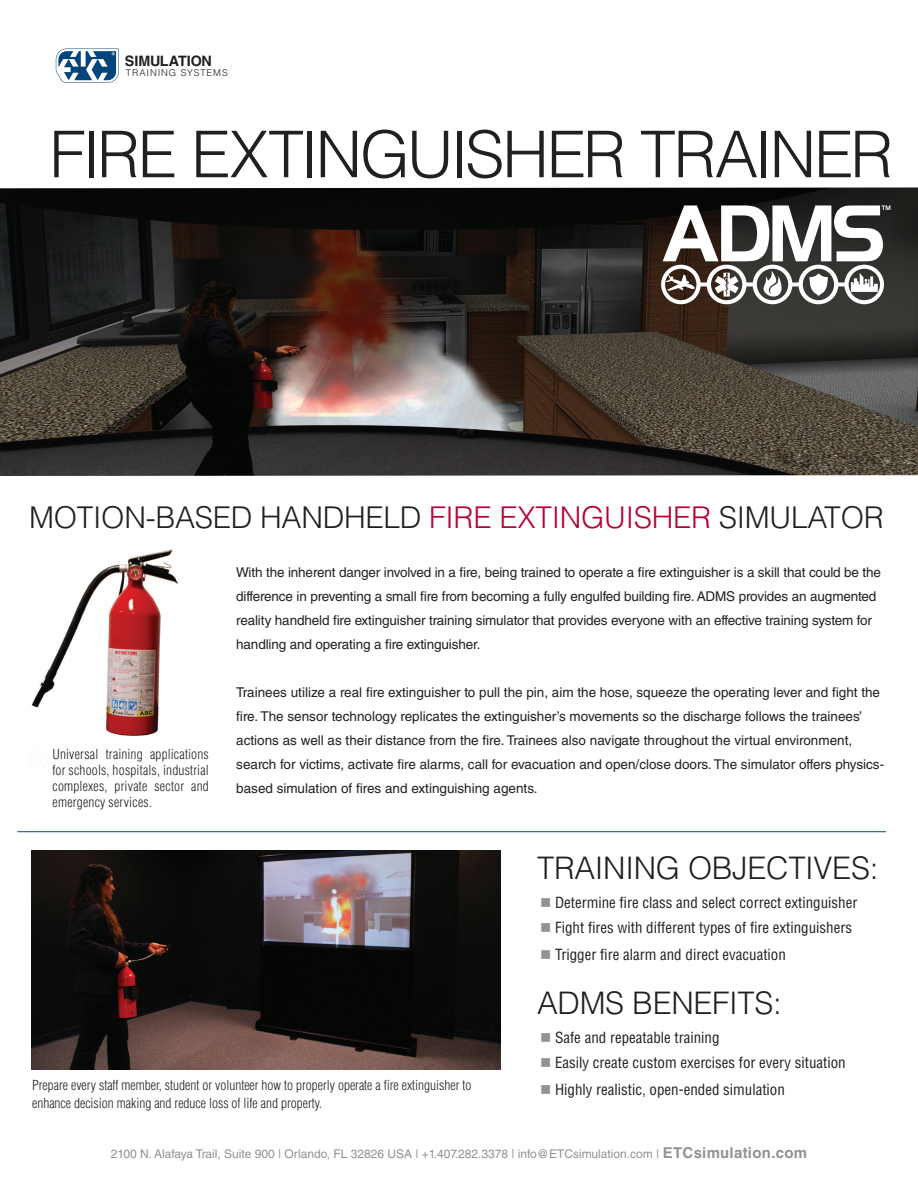
<style>
.page{position:relative;width:918px;height:1188px;background:#fff}
.page>*{position:absolute;margin:0;border:0;box-sizing:border-box;transform-origin:0 0}
.t1{font:300 64.5px "Helvetica LT Std";letter-spacing:-.05em;color:#231f20}
.t2{font:300 31.05px "Helvetica LT Std";letter-spacing:-.01em;color:#231f20}
.t3{font:300 30px "Helvetica LT Std";letter-spacing:-.01em;color:#231f20}
.t4{font:condensed 15px "Helvetica LT Std";color:#231f20}
.t5{font:700 14.4px "Helvetica LT Std";letter-spacing:-.005em;color:#231f20}
.t6{font:13.5px/24px "Helvetica LT Std";letter-spacing:-.01em;color:#231f20}
.t7{font:300 condensed 13.5px/16.2px "Helvetica LT Std";color:#231f20;text-align:justify}
.t8{font:12px "Helvetica LT Std";color:#919295}
.t9{font:300 9.45px "Helvetica LT Std";letter-spacing:.09em;color:#231f20}
.s1{color:#b50536}
.s2{color:#919295}
.s3{font-weight:700;font-size:15px}
</style>
<div class="page">
<img style="left:0;top:188px;width:918px;height:288px">
<svg style="left:661px;top:205px;width:229px;height:99px"></svg>
<svg style="left:56px;top:49px;width:63px;height:34px"></svg>
<img style="left:31px;top:850px;width:469px;height:220px">
<hr style="left:17px;top:831px;width:869px;height:1px;background:#00447b">
<img style="left:31px;top:549px;width:147px;height:218px">
<p class="t5" style="left:125px;top:52px;width:89px">SIMULATION</p>
<p class="t9" style="left:126px;top:66px;width:103px">TRAINING SYSTEMS</p>
<p class="t1" style="left:50px;top:114px;width:845px">FIRE EXTINGUISHER TRAINER</p>
<p class="t3" style="left:29px;top:498px;width:856px">MOTION-BASED HANDHELD <span class="s1">FIRE EXTINGUISHER</span> SIMULATOR</p>
<p class="t7" style="left:52px;top:746px;width:158px">Universal training applications for schools, hospitals, industrial complexes, private sector and emergency services.</p>
<p class="t6" style="left:236px;top:561px;width:646px">With the inherent danger involved in a fire, being trained to operate a fire extinguisher is a skill that could be the difference in preventing a small fire from becoming a fully engulfed building fire. ADMS provides an augmented reality handheld fire extinguisher training simulator that provides everyone with an effective training system for handling and operating a fire extinguisher.</p>
<p class="t6" style="left:236px;top:681px;width:649px">Trainees utilize a real fire extinguisher to pull the pin, aim the hose, squeeze the operating lever and fight the fire. The sensor technology replicates the extinguisher’s movements so the discharge follows the trainees’ actions as well as their distance from the fire. Trainees also navigate throughout the virtual environment, search for victims, activate fire alarms, call for evacuation and open/close doors. The simulator offers physics&shy;based simulation of fires and extinguishing agents.</p>
<p class="t2" style="left:537px;top:848px;width:343px">TRAINING OBJECTIVES:</p>
<p class="t4" style="left:540px;top:893px;width:319px"><span class="s2">■</span> Determine fire class and select correct extinguisher</p>
<p class="t4" style="left:540px;top:919px;width:313px"><span class="s2">■</span> Fight fires with different types of fire extinguishers</p>
<p class="t4" style="left:540px;top:946px;width:247px"><span class="s2">■</span> Trigger fire alarm and direct evacuation</p>
<p class="t2" style="left:537px;top:983px;width:246px">ADMS BENEFITS:</p>
<p class="t4" style="left:540px;top:1028px;width:181px"><span class="s2">■</span> Safe and repeatable training</p>
<p class="t4" style="left:540px;top:1054px;width:307px"><span class="s2">■</span> Easily create custom exercises for every situation</p>
<p class="t4" style="left:540px;top:1081px;width:246px"><span class="s2">■</span> Highly realistic, open-ended simulation</p>
<p class="t7" style="left:32px;top:1077px;width:441px;line-height:17.2px">Prepare every staff member, student or volunteer how to properly operate a fire extinguisher to enhance decision making and reduce loss of life and property.</p>
<p class="t8" style="left:111px;top:1147px;width:698px">2100 N. Alafaya Trail, Suite 900 | Orlando, FL 32826 USA | +1.407.282.3378 | info@ETCsimulation.com | <span class="s3">ETCsimulation.com</span></p>
</div>
